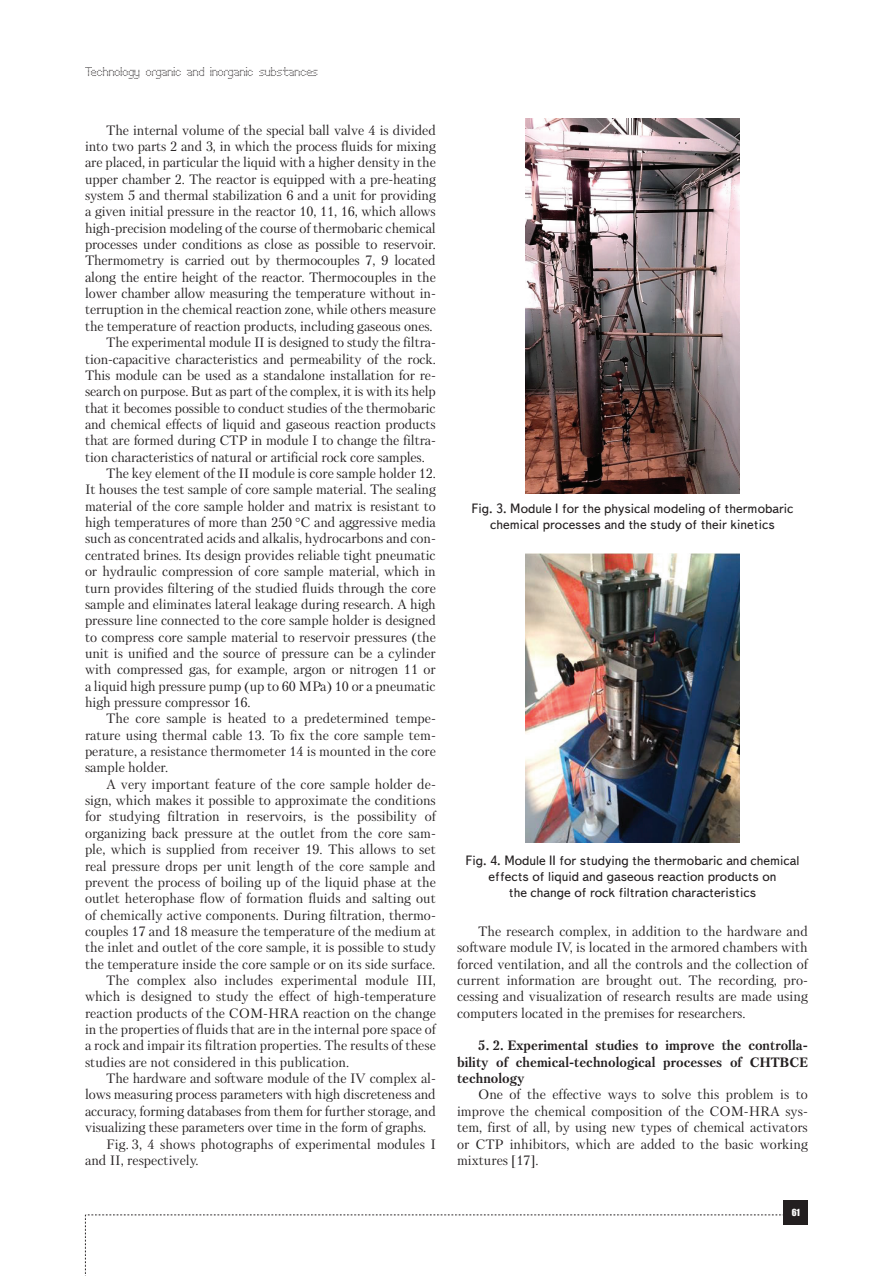
<style>
.page{position:relative;width:893px;height:1276px;background:#fff}
.page>*{position:absolute;margin:0;border:0;box-sizing:border-box;transform-origin:0 0}
.t1{font:13.5px/16.4px "Petersburg C";letter-spacing:-.005em;color:#231f20;text-align:justify}
.t2{font:13.5px/16.2px "Text Book C";color:#231f20;text-align:center}
.t3{font:700 13.5px/16.4px "Petersburg C";color:#231f20;text-align:justify}
.t4{font:12px "Perfo C";letter-spacing:.015em;color:#231f20}
.t5{font:9px "Impact";color:#fff}
</style>
<div class="page">
<svg style="left:85px;top:1214px;width:699px;height:62px"></svg>
<div style="left:784px;top:1200px;width:24px;height:24px;background:#231f20"></div>
<img style="left:525px;top:118px;width:214px;height:376px">
<img style="left:525px;top:553px;width:214px;height:289px">
<p class="t4" style="left:85px;top:65px;width:234px">Technology organic and inorganic substances</p>
<p class="t1" style="left:106px;top:122px;width:331px">The internal volume of the special ball valve 4 is divided</p>
<p class="t1" style="left:85px;top:138px;width:352px">into two parts 2 and 3, in which the process fluids for mixing</p>
<p class="t1" style="left:85px;top:154px;width:352px">are placed, in particular the liquid with a higher density in the</p>
<p class="t1" style="left:85px;top:171px;width:352px">upper chamber 2. The reactor is equipped with a pre-heating</p>
<p class="t1" style="left:85px;top:187px;width:352px">system 5 and thermal stabilization 6 and a unit for providing</p>
<p class="t1" style="left:85px;top:203px;width:352px">a given initial pressure in the reactor 10, 11, 16, which allows</p>
<p class="t1" style="left:85px;top:220px;width:352px">high-precision modeling of the course of thermobaric chemical</p>
<p class="t1" style="left:85px;top:236px;width:352px">processes under conditions as close as possible to reservoir.</p>
<p class="t1" style="left:85px;top:252px;width:352px">Thermometry is carried out by thermocouples 7, 9 located</p>
<p class="t1" style="left:85px;top:269px;width:352px">along the entire height of the reactor. Thermocouples in the</p>
<p class="t1" style="left:85px;top:285px;width:352px">lower chamber allow measuring the temperature without in-</p>
<p class="t1" style="left:85px;top:301px;width:352px">terruption in the chemical reaction zone, while others measure</p>
<p class="t1" style="left:85px;top:318px;width:349px">the temperature of reaction products, including gaseous ones.</p>
<p class="t1" style="left:106px;top:334px;width:331px">The experimental module II is designed to study the filtra-</p>
<p class="t1" style="left:85px;top:350px;width:352px">tion-capacitive characteristics and permeability of the rock.</p>
<p class="t1" style="left:85px;top:367px;width:352px">This module can be used as a standalone installation for re-</p>
<p class="t1" style="left:85px;top:383px;width:352px">search on purpose. But as part of the complex, it is with its help</p>
<p class="t1" style="left:85px;top:399px;width:352px">that it becomes possible to conduct studies of the thermobaric</p>
<p class="t1" style="left:85px;top:416px;width:352px">and chemical effects of liquid and gaseous reaction products</p>
<p class="t1" style="left:85px;top:432px;width:352px">that are formed during CTP in module I to change the filtra-</p>
<p class="t1" style="left:85px;top:448px;width:341px">tion characteristics of natural or artificial rock core samples.</p>
<p class="t1" style="left:106px;top:465px;width:331px">The key element of the II module is core sample holder 12.</p>
<p class="t1" style="left:85px;top:481px;width:352px">It houses the test sample of core sample material. The sealing</p>
<p class="t1" style="left:85px;top:498px;width:352px">material of the core sample holder and matrix is resistant to</p>
<p class="t1" style="left:85px;top:514px;width:352px">high temperatures of more than 250 C and aggressive media</p>
<p class="t1" style="left:85px;top:530px;width:352px">such as concentrated acids and alkalis, hydrocarbons and con-</p>
<p class="t1" style="left:85px;top:547px;width:352px">centrated brines. Its design provides reliable tight pneumatic</p>
<p class="t1" style="left:85px;top:563px;width:352px">or hydraulic compression of core sample material, which in</p>
<p class="t1" style="left:85px;top:579px;width:352px">turn provides filtering of the studied fluids through the core</p>
<p class="t1" style="left:85px;top:596px;width:352px">sample and eliminates lateral leakage during research. A high</p>
<p class="t1" style="left:85px;top:612px;width:352px">pressure line connected to the core sample holder is designed</p>
<p class="t1" style="left:85px;top:628px;width:352px">to compress core sample material to reservoir pressures (the</p>
<p class="t1" style="left:85px;top:645px;width:352px">unit is unified and the source of pressure can be a cylinder</p>
<p class="t1" style="left:85px;top:661px;width:352px">with compressed gas, for example, argon or nitrogen 11 or</p>
<p class="t1" style="left:85px;top:677px;width:352px">a liquid high pressure pump (up to 60 MPa) 10 or a pneumatic</p>
<p class="t1" style="left:85px;top:694px;width:167px">high pressure compressor 16.</p>
<p class="t1" style="left:106px;top:710px;width:329px">The core sample is heated to a predetermined tempe-</p>
<p class="t1" style="left:85px;top:726px;width:352px">rature using thermal cable 13. To fix the core sample tem-</p>
<p class="t1" style="left:85px;top:743px;width:352px">perature, a resistance thermometer 14 is mounted in the core</p>
<p class="t1" style="left:85px;top:759px;width:85px">sample holder.</p>
<p class="t1" style="left:106px;top:775px;width:331px">A very important feature of the core sample holder de-</p>
<p class="t1" style="left:85px;top:792px;width:352px">sign, which makes it possible to approximate the conditions</p>
<p class="t1" style="left:85px;top:808px;width:352px">for studying filtration in reservoirs, is the possibility of</p>
<p class="t1" style="left:85px;top:824px;width:352px">organizing back pressure at the outlet from the core sam-</p>
<p class="t1" style="left:85px;top:841px;width:352px">ple, which is supplied from receiver 19. This allows to set</p>
<p class="t1" style="left:85px;top:857px;width:352px">real pressure drops per unit length of the core sample and</p>
<p class="t1" style="left:85px;top:874px;width:352px">prevent the process of boiling up of the liquid phase at the</p>
<p class="t1" style="left:85px;top:890px;width:352px">outlet heterophase flow of formation fluids and salting out</p>
<p class="t1" style="left:85px;top:906px;width:352px">of chemically active components. During filtration, thermo-</p>
<p class="t1" style="left:85px;top:923px;width:352px">couples 17 and 18 measure the temperature of the medium at</p>
<p class="t1" style="left:85px;top:939px;width:352px">the inlet and outlet of the core sample, it is possible to study</p>
<p class="t1" style="left:85px;top:955px;width:352px">the temperature inside the core sample or on its side surface.</p>
<p class="t1" style="left:106px;top:972px;width:331px">The complex also includes experimental module III,</p>
<p class="t1" style="left:85px;top:988px;width:352px">which is designed to study the effect of high-temperature</p>
<p class="t1" style="left:85px;top:1004px;width:352px">reaction products of the COM-HRA reaction on the change</p>
<p class="t1" style="left:85px;top:1021px;width:352px">in the properties of fluids that are in the internal pore space of</p>
<p class="t1" style="left:85px;top:1037px;width:352px">a rock and impair its filtration properties. The results of these</p>
<p class="t1" style="left:85px;top:1053px;width:266px">studies are not considered in this publication.</p>
<p class="t1" style="left:106px;top:1070px;width:331px">The hardware and software module of the IV complex al-</p>
<p class="t1" style="left:85px;top:1086px;width:352px">lows measuring process parameters with high discreteness and</p>
<p class="t1" style="left:85px;top:1102px;width:352px">accuracy, forming databases from them for further storage, and</p>
<p class="t1" style="left:85px;top:1119px;width:343px">visualizing these parameters over time in the form of graphs.</p>
<p class="t1" style="left:106px;top:1135px;width:331px">Fig. 3, 4 shows photographs of experimental modules I</p>
<p class="t1" style="left:85px;top:1151px;width:115px">and II, respectively.</p>
<p class="t2" style="left:471px;top:500px;width:324px">Fig. 3. Module I for the physical modeling of thermobaric chemical processes and the study of their kinetics</p>
<p class="t2" style="left:466px;top:852px;width:335px">Fig. 4. Module II for studying the thermobaric and chemical effects of liquid and gaseous reaction products on<br>the change of rock filtration characteristics</p>
<p class="t1" style="left:457px;top:923px;width:352px;text-indent:21px">The research complex, in addition to the hardware and software module IV, is located in the armored chambers with forced ventilation, and all the controls and the collection of current information are brought out. The recording, pro&shy;cessing and visualization of research results are made using computers located in the premises for researchers.</p>
<p class="t3" style="left:457px;top:1037px;width:352px;text-indent:21px">5. 2. Experimental studies to improve the controlla&shy;bility of chemical-technological processes of CHTBCE technology</p>
<p class="t1" style="left:457px;top:1086px;width:352px;text-indent:21px">One of the effective ways to solve this problem is to improve the chemical composition of the COM-HRA sys&shy;tem, first of all, by using new types of chemical activators or CTP inhibitors, which are added to the basic working mixtures [17].</p>
<p class="t5" style="left:792px;top:1205px;width:10px">61</p>
</div>
